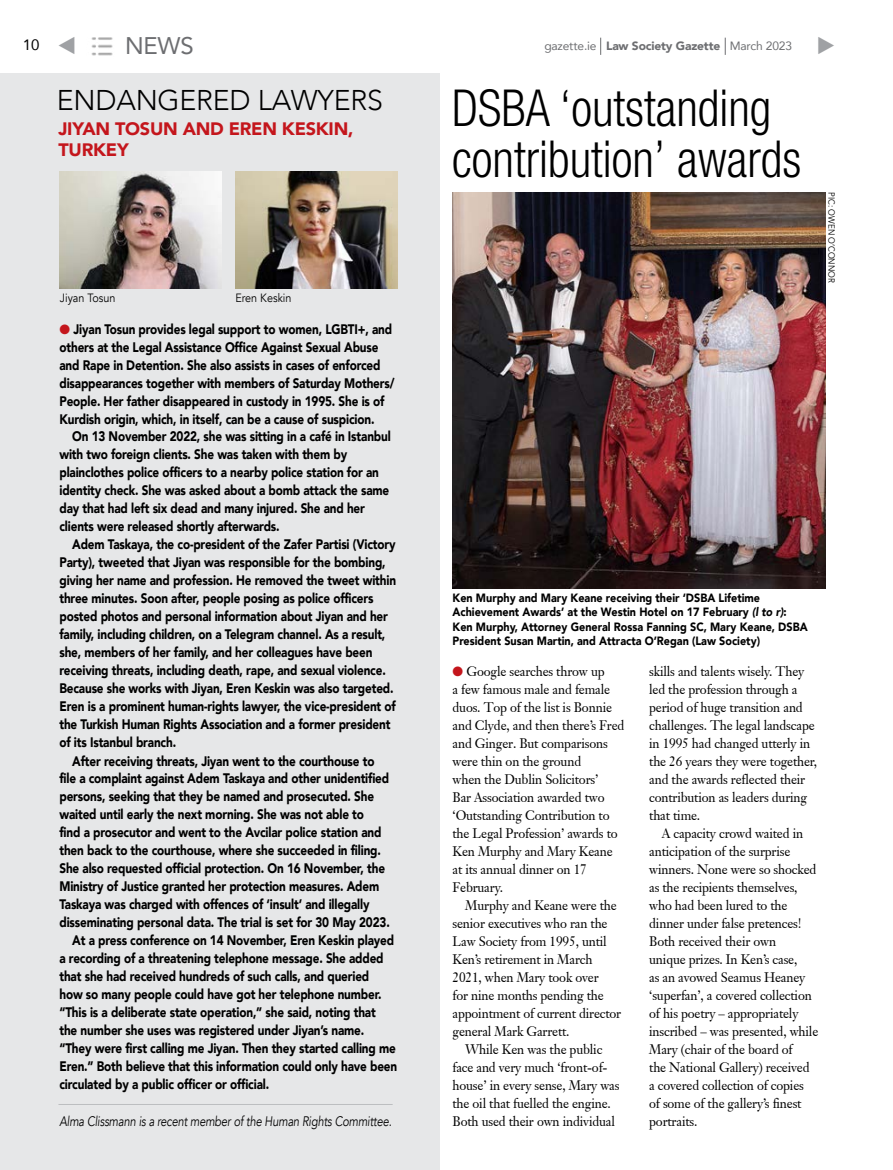
<style>
.page{position:relative;width:893px;height:1170px;background:#fff}
.page>*{position:absolute;margin:0;border:0;box-sizing:border-box;transform-origin:0 0}
.t1{font:300 condensed 51px/51px "Helvetica Neue LT";color:#000;scale:.95 1}
.t2{font:300 28.5px "Avenir";letter-spacing:-.01em;color:#000}
.t3{font:24px "Avenir";color:#6d6e71}
.t4{font:900 18px/21px "Avenir";letter-spacing:-.015em;color:#c4161c}
.t5{font:15px "Avenir";color:#000}
.t6{font:900 13.8px/18px "Avenir";letter-spacing:-.015em;color:#000;scale:.85 1}
.t7{font:italic 13.8px "Avenir";letter-spacing:-.015em;color:#000;scale:.8 1}
.t8{font:13.5px/18px "Janson S Si";letter-spacing:-.01em;color:#000;scale:.95 1}
.t9{font:900 12px/14.4px "Avenir";color:#000;scale:.9 1}
.t10{font:12px "Avenir";letter-spacing:-.01em;color:#6d6e71}
.t11{font:12px "Avenir";color:#000;scale:.9 1}
.t12{font:9px "Avenir";color:#000;scale:.9 1}
.s1{font-weight:900}
.s2{color:#c4161c}
.s3{font-style:italic}
</style>
<div class="page">
<svg style="left:600px;top:38px;width:1px;height:17px"></svg>
<svg style="left:725px;top:38px;width:1px;height:17px"></svg>
<img style="left:91px;top:37px;width:22px;height:19px">
<div style="left:0;top:74px;width:440px;height:1095px;background:#e6e7e8"></div>
<hr style="left:58px;top:1103px;width:335px;height:1px;background:#bcbec0">
<img style="left:235px;top:171px;width:162px;height:118px">
<img style="left:60px;top:171px;width:162px;height:118px">
<img style="left:453px;top:192px;width:373px;height:396px">
<h3 class="t3" style="left:125px;top:27px;width:70px">NEWS</h3>
<h2 class="t2" style="left:57px;top:83px;width:327px">ENDANGERED LAWYERS</h2>
<p class="t5" style="left:23px;top:33px;width:18px">10</p>
<p class="t10" style="left:544px;top:36px;width:249px">gazette.ie <span class="s1">Law Society Gazette</span> March 2023</p>
<h1 class="t1" style="left:452px;top:82px;width:369px">DSBA ‘outstanding contribution’ awards</h1>
<h3 class="t4" style="left:59px;top:118px;width:296px">JIYAN TOSUN AND EREN KESKIN,<br>TURKEY</h3>
<p class="t11" style="left:60px;top:290px;width:63px">Jiyan Tosun</p>
<p class="t11" style="left:235px;top:290px;width:64px">Eren Keskin</p>
<p class="t6" style="left:59px;top:320px;width:396px"><span class="s2">●</span> Jiyan Tosun provides legal support to women, LGBTI+, and others at the Legal Assistance Office Against Sexual Abuse and Rape in Detention. She also assists in cases of enforced disappearances together with members of Saturday Mothers/ People. Her father disappeared in custody in 1995. She is of Kurdish origin, which, in itself, can be a cause of suspicion.</p>
<p class="t6" style="left:59px;top:426px;width:391px;text-indent:13px">On 13 November 2022, she was sitting in a café in Istanbul with two foreign clients. She was taken with them by plainclothes police officers to a nearby police station for an identity check. She was asked about a bomb attack the same day that had left six dead and many injured. She and her clients were released shortly afterwards.</p>
<p class="t6" style="left:59px;top:534px;width:398px;text-indent:13px">Adem Taskaya, the co-president of the Zafer Partisi (Victory Party), tweeted that Jiyan was responsible for the bombing, giving her name and profession. He removed the tweet within three minutes. Soon after, people posing as police officers posted photos and personal information about Jiyan and her family, including children, on a Telegram channel. As a result, she, members of her family, and her colleagues have been receiving threats, including death, rape, and sexual violence.<br>Because she works with Jiyan, Eren Keskin was also targeted.<br>Eren is a prominent human-rights lawyer, the vice-president of the Turkish Human Rights Association and a former president of its Istanbul branch.</p>
<p class="t6" style="left:59px;top:752px;width:389px;line-height:16.5px;text-align:center">After receiving threats, Jiyan went to the courthouse to<br>file a complaint against Adem Taskaya and other unidentified</p>
<p class="t6" style="left:59px;top:786px;width:372px">persons, seeking that they be named and prosecuted. She</p>
<p class="t6" style="left:59px;top:804px;width:360px">waited until early the next morning. She was not able to</p>
<p class="t6" style="left:59px;top:822px;width:380px">find a prosecutor and went to the Avcilar police station and</p>
<p class="t6" style="left:59px;top:840px;width:380px">then back to the courthouse, where she succeeded in filing.</p>
<p class="t6" style="left:59px;top:858px;width:385px">She also requested official protection. On 16 November, the</p>
<p class="t6" style="left:59px;top:876px;width:378px">Ministry of Justice granted her protection measures. Adem</p>
<p class="t6" style="left:59px;top:894px;width:366px">Taskaya was charged with offences of ‘insult’ and illegally</p>
<p class="t6" style="left:59px;top:912px;width:390px">disseminating personal data. The trial is set for 30 May 2023.</p>
<p class="t6" style="left:72px;top:930px;width:380px">At a press conference on 14 November, Eren Keskin played</p>
<p class="t6" style="left:59px;top:948px;width:383px">a recording of a threatening telephone message. She added</p>
<p class="t6" style="left:59px;top:966px;width:366px">that she had received hundreds of such calls, and queried</p>
<p class="t6" style="left:59px;top:984px;width:381px">how so many people could have got her telephone number.</p>
<p class="t6" style="left:59px;top:1002px;width:374px">“This is a deliberate state operation,” she said, noting that</p>
<p class="t6" style="left:59px;top:1020px;width:360px">the number she uses was registered under Jiyan’s name.</p>
<p class="t6" style="left:59px;top:1038px;width:397px">“They were first calling me Jiyan. Then they started calling me</p>
<p class="t6" style="left:59px;top:1056px;width:399px">Eren.” Both believe that this information could only have been</p>
<p class="t6" style="left:59px;top:1074px;width:248px">circulated by a public officer or official.</p>
<p class="t7" style="left:59px;top:1113px;width:417px">Alma Clissmann is a recent member of the Human Rights Committee.</p>
<p class="t9" style="left:453px;top:590px;width:396px">Ken Murphy and Mary Keane receiving their ‘DSBA Lifetime Achievement Awards’ at the Westin Hotel on 17 February <span class="s3">(l to r)</span>:<br>Ken Murphy, Attorney General Rossa Fanning SC, Mary Keane, DSBA President Susan Martin, and Attracta O’Regan (Law Society)</p>
<p class="t8" style="left:452px;top:661px;width:182px"><span class="s2">●</span> Google searches throw up<br>a few famous male and female duos. Top of the list is Bonnie and Clyde, and then there’s Fred and Ginger. But comparisons were thin on the ground<br>when the Dublin Solicitors’<br>Bar Association awarded two ‘Outstanding Contribution to the Legal Profession’ awards to<br>Ken Murphy and Mary Keane at its annual dinner on 17<br>February.</p>
<p class="t8" style="left:452px;top:895px;width:179px;text-indent:13px">Murphy and Keane were the senior executives who ran the<br>Law Society from 1995, until<br>Ken’s retirement in March<br>2021, when Mary took over<br>for nine months pending the appointment of current director general Mark Garrett.</p>
<p class="t8" style="left:452px;top:1039px;width:177px;text-indent:13px">While Ken was the public face and very much ‘front-of&shy;house’ in every sense, Mary was the oil that fuelled the engine.<br>Both used their own individual</p>
<p class="t8" style="left:649px;top:661px;width:178px">skills and talents wisely. They led the profession through a period of huge transition and challenges. The legal landscape in 1995 had changed utterly in the 26 years they were together, and the awards reflected their contribution as leaders during that time.</p>
<p class="t8" style="left:649px;top:823px;width:179px;text-indent:13px">A capacity crowd waited in anticipation of the surprise winners. None were so shocked as the recipients themselves, who had been lured to the dinner under false pretences!<br>Both received their own<br>unique prizes. In Ken’s case,<br>as an avowed Seamus Heaney ‘superfan’, a covered collection of his poetry – appropriately inscribed – was presented, while<br>Mary (chair of the board of<br>the National Gallery) received a covered collection of copies<br>of some of the gallery’s finest portraits.</p>
<p class="t12" style="left:837px;top:192px;width:102px;rotate:90deg">PIC: OWEN O’CONNOR</p>
</div>
